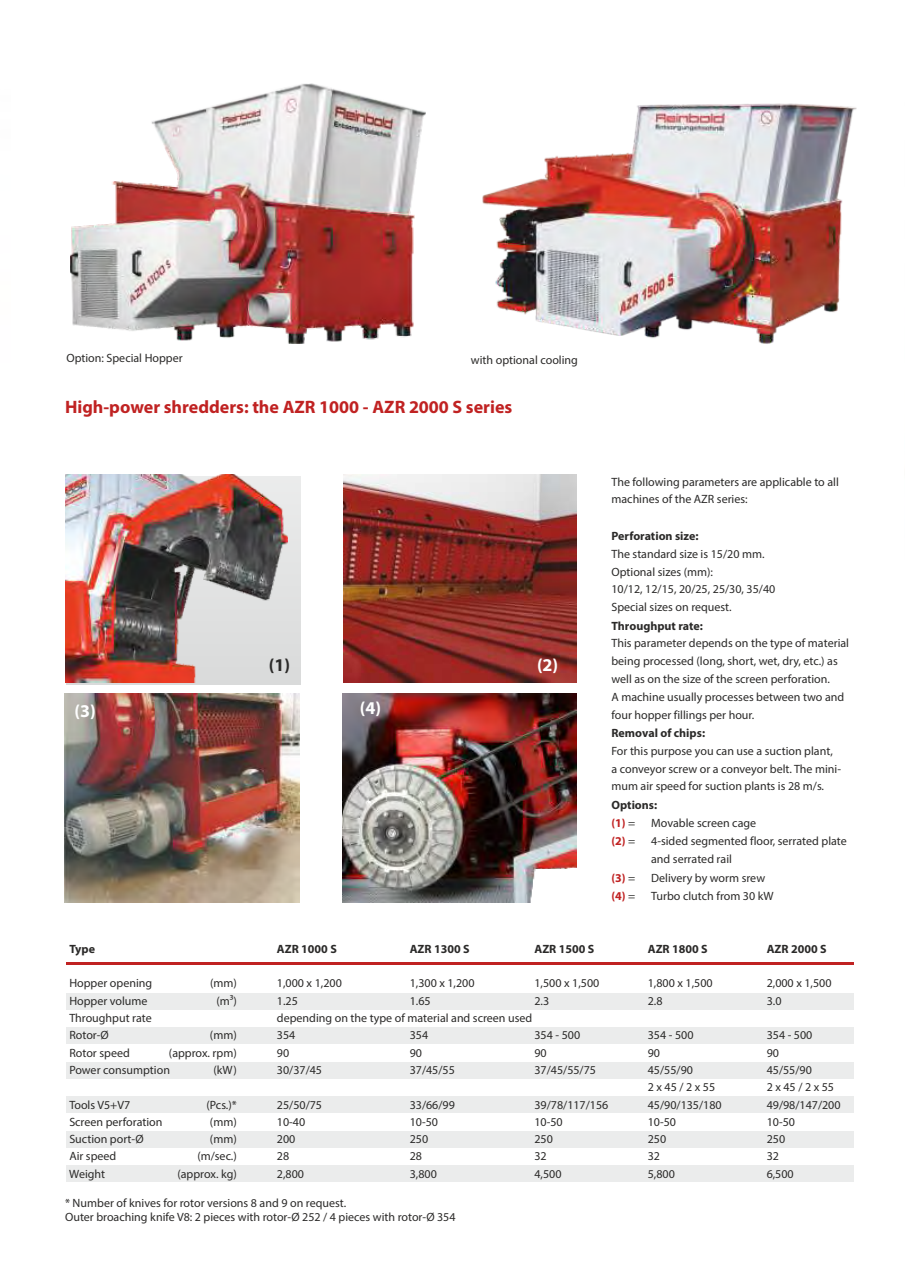
<style>
.page{position:relative;width:905px;height:1263px;background:#fff}
.page>*{position:absolute;margin:0;border:0;box-sizing:border-box;transform-origin:0 0}
.t1{font:700 18px "Myriad Pro";color:#c02222}
.t2{font:700 18px "Myriad Pro";color:#fefefe}
.t3{font:700 18px "Myriad Pro";color:#2b2a29}
.t4{font:12px/17.9px "Myriad Pro";color:#2b2a29}
.t5{font:700 12px/18.3px "Myriad Pro";color:#2b2a29}
.t6{font:700 12px "Myriad Pro";color:#c02222}
.s1{color:#c02222}
.s2{font-weight:400}
.s3{font-weight:400;color:#2b2a29}
</style>
<div class="page">
<img style="left:65px;top:694px;width:234px;height:208px">
<img style="left:343px;top:474px;width:233px;height:209px">
<img style="left:482px;top:103px;width:374px;height:241px">
<img style="left:71px;top:83px;width:354px;height:260px">
<div style="left:66px;top:993px;width:787px;height:17px;background:#ebecec"></div>
<div style="left:66px;top:1028px;width:787px;height:16px;background:#ebecec"></div>
<div style="left:66px;top:1062px;width:787px;height:16px;background:#ebecec"></div>
<div style="left:66px;top:1096px;width:787px;height:17px;background:#ebecec"></div>
<div style="left:66px;top:1131px;width:787px;height:16px;background:#ebecec"></div>
<div style="left:66px;top:1165px;width:787px;height:17px;background:#ebecec"></div>
<img style="left:343px;top:694px;width:234px;height:208px">
<div style="left:66px;top:476px;width:234px;height:209px;background:#e1e1e1"></div>
<img style="left:65px;top:474px;width:222px;height:208px">
<hr style="left:66px;top:963px;width:787px;height:2px;background:#c02222">
<p class="t4" style="left:66px;top:350px;width:118px">Option: Special Hopper</p>
<p class="t4" style="left:471px;top:352px;width:108px">with optional cooling</p>
<h1 class="t1" style="left:65px;top:399px;width:449px">High-power shredders: the AZR 1000 - AZR 2000 S series</h1>
<h1 class="t3" style="left:269px;top:658px;width:23px">(1)</h1>
<h1 class="t2" style="left:74px;top:704px;width:23px">(3)</h1>
<h1 class="t2" style="left:360px;top:700px;width:23px">(4)</h1>
<h1 class="t2" style="left:537px;top:658px;width:23px">(2)</h1>
<p class="t4" style="left:611px;top:474px;width:229px">The following parameters are applicable to all machines of the AZR series:</p>
<p class="t5" style="left:611px;top:528px;width:89px">Perforation size:</p>
<p class="t4" style="left:611px;top:546px;width:165px">The standard size is 15/20 mm.<br>Optional sizes (mm):<br>10/12, 12/15, 20/25, 25/30, 35/40<br>Special sizes on request.</p>
<p class="t5" style="left:611px;top:617px;width:93px">Throughput rate:</p>
<p class="t4" style="left:611px;top:635px;width:239px">This parameter depends on the type of material being processed (long, short, wet, dry, etc.) as well as on the size of the screen perforation.<br>A machine usually processes between two and four hopper fillings per hour.</p>
<p class="t5" style="left:611px;top:725px;width:95px">Removal of chips:</p>
<p class="t4" style="left:611px;top:743px;width:231px">For this purpose you can use a suction plant, a conveyor screw or a conveyor belt. The mini&shy;mum air speed for suction plants is 28 m/s.</p>
<p class="t5" style="left:611px;top:796px;width:47px">Options: <span class="s1">(1)</span> <span class="s2">=</span></p>
<p class="t4" style="left:651px;top:815px;width:106px">Movable screen cage</p>
<p class="t6" style="left:611px;top:836px;width:25px">(2) <span class="s3">=</span></p>
<p class="t4" style="left:651px;top:833px;width:197px">4-sided segmented floor, serrated plate and serrated rail</p>
<p class="t6" style="left:611px;top:872px;width:25px">(3) <span class="s3">=</span></p>
<p class="t4" style="left:651px;top:870px;width:115px">Delivery by worm srew</p>
<p class="t6" style="left:611px;top:891px;width:25px">(4) <span class="s3">=</span></p>
<p class="t4" style="left:651px;top:888px;width:124px">Turbo clutch from 30 kW</p>
<p class="t5" style="left:69px;top:940px;width:27px">Type</p>
<p class="t5" style="left:277px;top:940px;width:61px">AZR 1000 S</p>
<p class="t5" style="left:410px;top:940px;width:61px">AZR 1300 S</p>
<p class="t5" style="left:534px;top:940px;width:61px">AZR 1500 S</p>
<p class="t5" style="left:647px;top:940px;width:61px">AZR 1800 S</p>
<p class="t5" style="left:766px;top:940px;width:61px">AZR 2000 S</p>
<p class="t4" style="left:69px;top:975px;width:84px">Hopper opening</p>
<p class="t4" style="left:210px;top:975px;width:28px">(mm)</p>
<p class="t4" style="left:277px;top:975px;width:66px">1,000 x 1,200</p>
<p class="t4" style="left:410px;top:975px;width:66px">1,300 x 1,200</p>
<p class="t4" style="left:534px;top:975px;width:66px">1,500 x 1,500</p>
<p class="t4" style="left:647px;top:975px;width:66px">1,800 x 1,500</p>
<p class="t4" style="left:766px;top:975px;width:66px">2,000 x 1,500</p>
<p class="t4" style="left:69px;top:993px;width:80px">Hopper volume</p>
<p class="t4" style="left:216px;top:993px;width:22px">(m³)</p>
<p class="t4" style="left:277px;top:993px;width:22px">1.25</p>
<p class="t4" style="left:410px;top:993px;width:22px">1.65</p>
<p class="t4" style="left:534px;top:993px;width:16px">2.3</p>
<p class="t4" style="left:647px;top:993px;width:16px">2.8</p>
<p class="t4" style="left:766px;top:993px;width:16px">3.0</p>
<p class="t4" style="left:69px;top:1010px;width:84px">Throughput rate</p>
<p class="t4" style="left:277px;top:1010px;width:257px">depending on the type of material and screen used</p>
<p class="t4" style="left:69px;top:1027px;width:41px">Rotor-Ø</p>
<p class="t4" style="left:210px;top:1027px;width:28px">(mm)</p>
<p class="t4" style="left:277px;top:1027px;width:20px">354</p>
<p class="t4" style="left:410px;top:1027px;width:20px">354</p>
<p class="t4" style="left:534px;top:1027px;width:47px">354 - 500</p>
<p class="t4" style="left:647px;top:1027px;width:47px">354 - 500</p>
<p class="t4" style="left:766px;top:1027px;width:47px">354 - 500</p>
<p class="t4" style="left:69px;top:1045px;width:62px">Rotor speed</p>
<p class="t4" style="left:169px;top:1045px;width:69px">(approx. rpm)</p>
<p class="t4" style="left:277px;top:1045px;width:14px">90</p>
<p class="t4" style="left:410px;top:1045px;width:14px">90</p>
<p class="t4" style="left:534px;top:1045px;width:14px">90</p>
<p class="t4" style="left:647px;top:1045px;width:14px">90</p>
<p class="t4" style="left:766px;top:1045px;width:14px">90</p>
<p class="t4" style="left:69px;top:1062px;width:102px">Power consumption</p>
<p class="t4" style="left:213px;top:1062px;width:25px">(kW)</p>
<p class="t4" style="left:277px;top:1062px;width:47px">30/37/45</p>
<p class="t4" style="left:410px;top:1062px;width:47px">37/45/55</p>
<p class="t4" style="left:534px;top:1062px;width:63px">37/45/55/75</p>
<p class="t4" style="left:647px;top:1062px;width:47px">45/55/90</p>
<p class="t4" style="left:766px;top:1062px;width:47px">45/55/90</p>
<p class="t4" style="left:647px;top:1079px;width:69px">2 x 45 / 2 x 55</p>
<p class="t4" style="left:766px;top:1079px;width:69px">2 x 45 / 2 x 55</p>
<p class="t4" style="left:69px;top:1096px;width:62px">Tools V5+V7</p>
<p class="t4" style="left:206px;top:1096px;width:32px">(Pcs.)*</p>
<p class="t4" style="left:277px;top:1096px;width:47px">25/50/75</p>
<p class="t4" style="left:410px;top:1096px;width:47px">33/66/99</p>
<p class="t4" style="left:534px;top:1096px;width:75px">39/78/117/156</p>
<p class="t4" style="left:647px;top:1096px;width:75px">45/90/135/180</p>
<p class="t4" style="left:766px;top:1096px;width:75px">49/98/147/200</p>
<p class="t4" style="left:69px;top:1114px;width:95px">Screen perforation</p>
<p class="t4" style="left:210px;top:1114px;width:28px">(mm)</p>
<p class="t4" style="left:277px;top:1114px;width:30px">10-40</p>
<p class="t4" style="left:410px;top:1114px;width:30px">10-50</p>
<p class="t4" style="left:534px;top:1114px;width:30px">10-50</p>
<p class="t4" style="left:647px;top:1114px;width:30px">10-50</p>
<p class="t4" style="left:766px;top:1114px;width:30px">10-50</p>
<p class="t4" style="left:69px;top:1131px;width:76px">Suction port-Ø</p>
<p class="t4" style="left:210px;top:1131px;width:28px">(mm)</p>
<p class="t4" style="left:277px;top:1131px;width:20px">200</p>
<p class="t4" style="left:410px;top:1131px;width:20px">250</p>
<p class="t4" style="left:534px;top:1131px;width:20px">250</p>
<p class="t4" style="left:647px;top:1131px;width:20px">250</p>
<p class="t4" style="left:766px;top:1131px;width:20px">250</p>
<p class="t4" style="left:69px;top:1148px;width:48px">Air speed</p>
<p class="t4" style="left:197px;top:1148px;width:41px">(m/sec.)</p>
<p class="t4" style="left:277px;top:1148px;width:14px">28</p>
<p class="t4" style="left:410px;top:1148px;width:14px">28</p>
<p class="t4" style="left:534px;top:1148px;width:14px">32</p>
<p class="t4" style="left:647px;top:1148px;width:14px">32</p>
<p class="t4" style="left:766px;top:1148px;width:14px">32</p>
<p class="t4" style="left:69px;top:1166px;width:37px">Weight</p>
<p class="t4" style="left:177px;top:1166px;width:61px">(approx. kg)</p>
<p class="t4" style="left:277px;top:1166px;width:29px">2,800</p>
<p class="t4" style="left:410px;top:1166px;width:29px">3,800</p>
<p class="t4" style="left:534px;top:1166px;width:29px">4,500</p>
<p class="t4" style="left:647px;top:1166px;width:29px">5,800</p>
<p class="t4" style="left:766px;top:1166px;width:29px">6,500</p>
<p class="t4" style="left:65px;top:1196px;width:392px;line-height:14.4px">* Number of knives for rotor versions 8 and 9 on request.<br>Outer broaching knife V8: 2 pieces with rotor-Ø 252 / 4 pieces with rotor-Ø 354</p>
</div>
